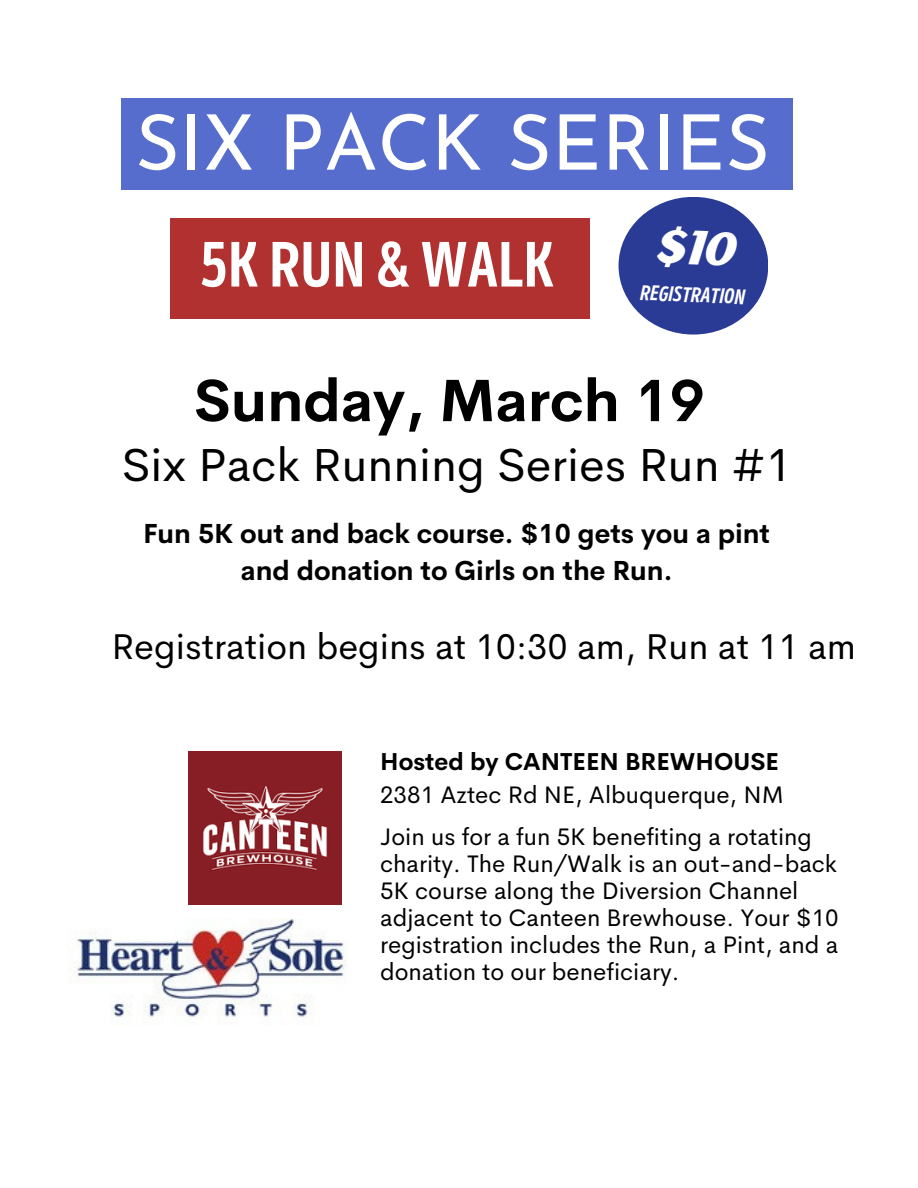
<style>
.page{position:relative;width:918px;height:1188px;background:#fff}
.page>*{position:absolute;margin:0;border:0;box-sizing:border-box;transform-origin:0 0}
.t1{font:76.5px "Josefin Sans";color:#fff}
.t2{font:700 63.6px "Mozer";color:#fff}
.t3{font:700 58.5px "Cerebri Sans";color:#000}
.t4{font:46.5px "Cerebri Sans";color:#000}
.t5{font:36px "Cerebri Sans";color:#000}
.t6{font:700 27px/37.2px "Cerebri Sans";color:#000;text-align:center}
.t7{font:24px/27px "Cerebri Sans";color:#000}
.t8{font:700 24px "Cerebri Sans";color:#000}
.t9{font:italic 700 21.15px "Mozer";color:#fff}
</style>
<div class="page">
<div style="left:121px;top:99px;width:672px;height:91px;background:#566dcd"></div>
<div style="left:170px;top:219px;width:419px;height:100px;background:#b0312f"></div>
<img style="left:188px;top:751px;width:153px;height:153px">
<img style="left:74px;top:918px;width:272px;height:107px">
<div style="left:619px;top:197px;width:149px;height:138px;background:#2a3b96;border-radius:50%"></div>
<h1 class="t1" style="left:135px;top:112px;width:636px">SIX PACK SERIES</h1>
<h2 class="t2" style="left:200px;top:227px;width:355px">5K RUN &amp; WALK</h2>
<p class="t9" style="left:641px;top:280px;width:106px;rotate:2deg">REGISTRATION</p>
<h3 class="t3" style="left:194px;top:363px;width:512px">Sunday, March 19</h3>
<h3 class="t4" style="left:122px;top:434px;width:672px">Six Pack Running Series Run #1</h3>
<p class="t6" style="left:143px;top:515px;width:629px">Fun 5K out and back course. $10 gets you a pint and donation to Girls on the Run.</p>
<h3 class="t5" style="left:111px;top:623px;width:746px">Registration begins at 10:30 am, Run at 11 am</h3>
<p class="t8" style="left:380px;top:746px;width:400px">Hosted by CANTEEN BREWHOUSE</p>
<p class="t7" style="left:380px;top:773px;width:433px;line-height:42.8px">2381 Aztec Rd NE, Albuquerque, NM<br>Join us for a fun 5K benefiting a rotating</p>
<p class="t7" style="left:380px;top:850px;width:460px">charity. The Run/Walk is an out-and-back 5K course along the Diversion Channel adjacent to Canteen Brewhouse. Your $10 registration includes the Run, a Pint, and a donation to our beneficiary.</p>
</div>
